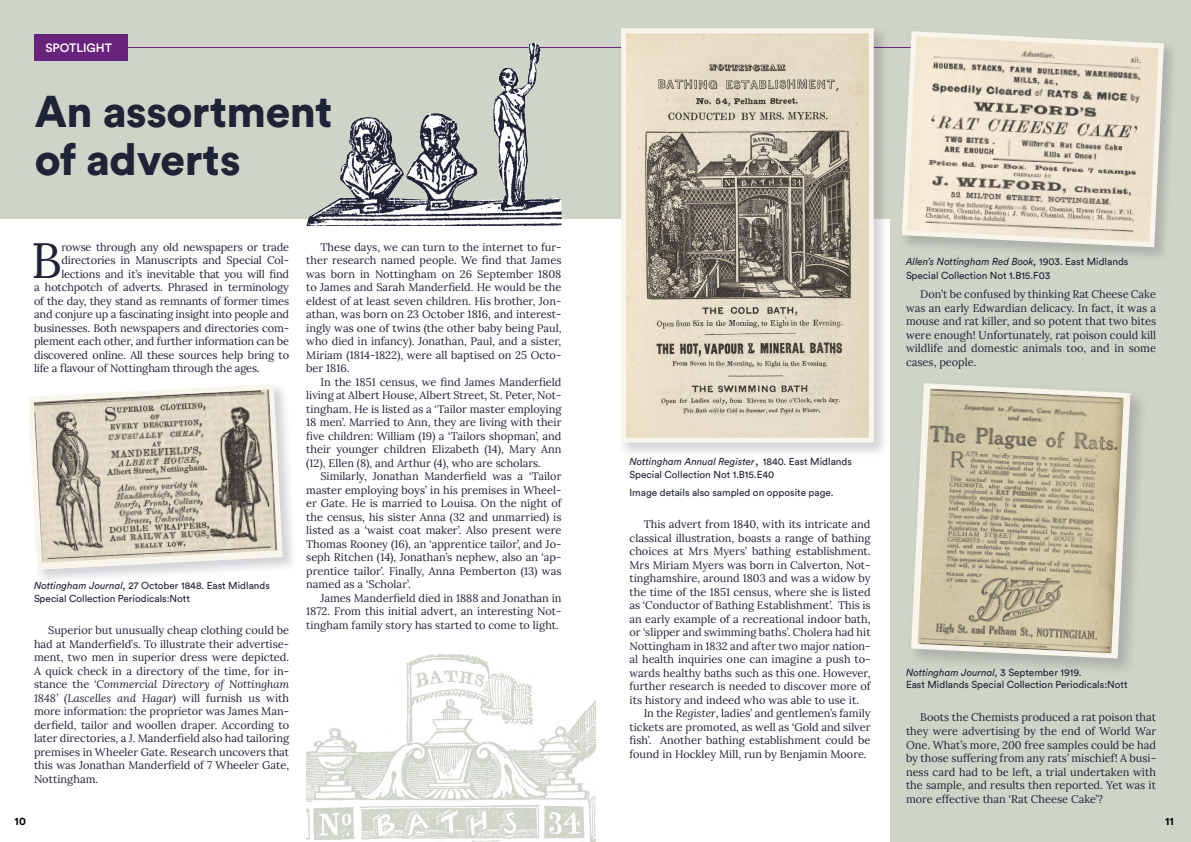
<style>
.page{position:relative;width:1191px;height:842px;background:#fff}
.page>*{position:absolute;margin:0;border:0;box-sizing:border-box;transform-origin:0 0}
.BODY_blue_dropcap{font:49.6px "Lora";color:#1e2335}
.H1_Nottm_blue{font:900 44px/48px "Circular Pro";letter-spacing:-.01em;color:#1e2335}
.t1{font:500 12px "Circular Pro";color:#fff}
.BODY_blue_justify{font:11.1px/13.6px "Lora";color:#1e2335;text-align:justify}
.BODY_blue_justify-2{font:11px/13.5px "Lora";color:#1e2335;text-align:justify}
.BODY_blue_dropcap-2{font:11px "Lora";letter-spacing:-.015em;color:#1e2335}
.t2{font:700 11px "Circular Pro";color:#000}
.caption_NBlue{font:10.1px/13.6px "Circular Pro";color:#1e2335}
.caption_NBlue-2{font:10px/12.5px "Circular Pro";color:#1e2335}
.s1{font-style:italic}
</style>
<div class="page">
<div style="left:0;top:0;width:1191px;height:218px;background:#cfd4c8"></div>
<div style="left:890px;top:0;width:301px;height:842px;background:#cfd4c8"></div>
<hr style="left:123px;top:47px;width:1034px;height:1px;background:#68247c">
<div style="left:34px;top:34px;width:94px;height:27px;background:#68247c"></div>
<div style="left:26px;top:381px;width:272px;height:204px;background:#1e2335;opacity:.2"></div>
<svg style="left:26px;top:382px;width:259px;height:190px;background:#c9c3b6"></svg>
<div style="left:898px;top:28px;width:280px;height:234px;background:#1e2335;opacity:.2"></div>
<svg style="left:899px;top:29px;width:267px;height:221px;background:#dad2c2"></svg>
<div style="left:907px;top:379px;width:241px;height:297px;background:#1e2335;opacity:.2"></div>
<svg style="left:908px;top:381px;width:225px;height:280px;background:#c7bfa5"></svg>
<img style="left:306px;top:654px;width:289px;height:188px">
<img style="left:306px;top:43px;width:255px;height:183px">
<div style="left:618px;top:25px;width:271px;height:433px;background:#1e2335;opacity:.2"></div>
<img style="left:627px;top:34px;width:240px;height:403px">
<div style="left:621px;top:28px;width:252px;height:415px;border:5px solid #f8f5ec"></div>
<p class="t1" style="left:45px;top:40px;width:68px">SPOTLIGHT</p>
<h1 class="H1_Nottm_blue" style="left:35px;top:86px;width:299px">An assortment of adverts</h1>
<p class="BODY_blue_dropcap" style="left:31px;top:222px;width:32px">B</p>
<p class="BODY_blue_dropcap-2" style="left:61px;top:238px;width:229px">rowse through any old newspapers or trade</p>
<p class="BODY_blue_dropcap-2" style="left:61px;top:252px;width:229px">directories in Manuscripts and Special Col-</p>
<p class="BODY_blue_dropcap-2" style="left:61px;top:265px;width:229px">lections and it’s inevitable that you will find</p>
<p class="BODY_blue_dropcap-2" style="left:34px;top:279px;width:257px">a hotchpotch of adverts. Phrased in terminology</p>
<p class="BODY_blue_dropcap-2" style="left:34px;top:292px;width:256px">of the day, they stand as remnants of former times</p>
<p class="BODY_blue_dropcap-2" style="left:34px;top:306px;width:257px">and conjure up a fascinating insight into people and</p>
<p class="BODY_blue_dropcap-2" style="left:34px;top:319px;width:257px">businesses. Both newspapers and directories com-</p>
<p class="BODY_blue_dropcap-2" style="left:34px;top:333px;width:257px">plement each other, and further information can be</p>
<p class="BODY_blue_dropcap-2" style="left:34px;top:346px;width:257px">discovered online. All these sources help bring to</p>
<p class="BODY_blue_dropcap-2" style="left:34px;top:360px;width:227px">life a flavour of Nottingham through the ages.</p>
<p class="caption_NBlue-2" style="left:34px;top:579px;width:237px"><span class="s1">Nottingham Journal,</span> 27 October 1848. East Midlands<br>Special Collection Periodicals:Nott</p>
<p class="BODY_blue_justify-2" style="left:34px;top:623px;width:257px;text-indent:14px">Superior but unusually cheap clothing could be had at Manderfield’s. To illustrate their advertise&shy;ment, two men in superior dress were depicted.<br>A quick check in a directory of the time, for in&shy;stance the <span class="s1">‘Commercial Directory of Nottingham 1848’ (Lascelles and Hagar)</span> will furnish us with more information: the proprietor was James Man&shy;derfield, tailor and woollen draper. According to later directories, a J. Manderfield also had tailoring premises in Wheeler Gate. Research uncovers that this was Jonathan Manderfield of 7 Wheeler Gate, Nottingham.</p>
<p class="BODY_blue_justify-2" style="left:306px;top:239px;width:257px;text-indent:14px">These days, we can turn to the internet to fur&shy;ther research named people. We find that James was born in Nottingham on 26 September 1808 to James and Sarah Manderfield. He would be the eldest of at least seven children. His brother, Jon&shy;athan, was born on 23 October 1816, and interest&shy;ingly was one of twins (the other baby being Paul, who died in infancy). Jonathan, Paul, and a sister, Miriam (1814-1822), were all baptised on 25 Octo&shy;ber 1816.</p>
<p class="BODY_blue_justify-2" style="left:306px;top:374px;width:257px;text-indent:14px">In the 1851 census, we find James Manderfield living at Albert House, Albert Street, St. Peter, Not&shy;tingham. He is listed as a ‘Tailor master employing 18 men’. Married to Ann, they are living with their five children: William (19) a ‘Tailors shopman’, and their younger children Elizabeth (14), Mary Ann (12), Ellen (8), and Arthur (4), who are scholars.</p>
<p class="BODY_blue_justify-2" style="left:306px;top:469px;width:257px;text-indent:14px">Similarly, Jonathan Manderfield was a ‘Tailor master employing boys’ in his premises in Wheel&shy;er Gate. He is married to Louisa. On the night of the census, his sister Anna (32 and unmarried) is listed as a ‘waist coat maker’. Also present were Thomas Rooney (16), an ‘apprentice tailor’, and Jo&shy;seph Ritchen (14), Jonathan’s nephew, also an ‘ap&shy;prentice tailor’. Finally, Anna Pemberton (13) was named as a ‘Scholar’.</p>
<p class="BODY_blue_justify-2" style="left:306px;top:590px;width:257px;text-indent:14px">James Manderfield died in 1888 and Jonathan in 1872. From this initial advert, an interesting Not&shy;tingham family story has started to come to light.</p>
<p class="caption_NBlue" style="left:906px;top:254px;width:224px"><span class="s1">Allen’s Nottingham Red Book,</span> 1903. East Midlands<br>Special Collection Not 1.B15.F03</p>
<p class="BODY_blue_justify" style="left:906px;top:286px;width:252px;text-indent:14px">Don’t be confused by thinking Rat Cheese Cake was an early Edwardian delicacy. In fact, it was a mouse and rat killer, and so potent that two bites were enough! Unfortunately, rat poison could kill wildlife and domestic animals too, and in some cases, people.</p>
<p class="caption_NBlue-2" style="left:629px;top:455px;width:224px"><span class="s1">Nottingham Annual Register,</span> 1840. East Midlands<br>Special Collection Not 1.B15.E40</p>
<p class="caption_NBlue-2" style="left:629px;top:485px;width:206px">Image details also sampled on opposite page.</p>
<p class="BODY_blue_justify-2" style="left:629px;top:517px;width:242px;text-indent:14px">This advert from 1840, with its intricate and classical illustration, boasts a range of bathing choices at Mrs Myers’ bathing establishment.<br>Mrs Miriam Myers was born in Calverton, Not&shy;tinghamshire, around 1803 and was a widow by the time of the 1851 census, where she is listed as ‘Conductor of Bathing Establishment’. This is an early example of a recreational indoor bath, or ‘slipper and swimming baths’. Cholera had hit Nottingham in 1832 and after two major nation&shy;al health inquiries one can imagine a push to&shy;wards healthy baths such as this one. However, further research is needed to discover more of its history and indeed who was able to use it.</p>
<p class="BODY_blue_justify-2" style="left:629px;top:706px;width:242px;text-indent:14px">In the <span class="s1">Register</span>, ladies’ and gentlemen’s family tickets are promoted, as well as ‘Gold and silver fish’. Another bathing establishment could be found in Hockley Mill, run by Benjamin Moore.</p>
<p class="caption_NBlue" style="left:906px;top:665px;width:223px;line-height:12.6px"><span class="s1">Nottingham Journal,</span> 3 September 1919.<br>East Midlands Special Collection Periodicals:Nott</p>
<p class="BODY_blue_justify" style="left:906px;top:710px;width:252px;text-indent:14px">Boots the Chemists produced a rat poison that they were advertising by the end of World War One. What’s more, 200 free samples could be had by those suffering from any rats’ mischief! A busi&shy;ness card had to be left, a trial undertaken with the sample, and results then reported. Yet was it more effective than ‘Rat Cheese Cake’?</p>
<p class="t2" style="left:15px;top:814px;width:13px">10</p>
<p class="t2" style="left:1165px;top:814px;width:10px">11</p>
</div>
